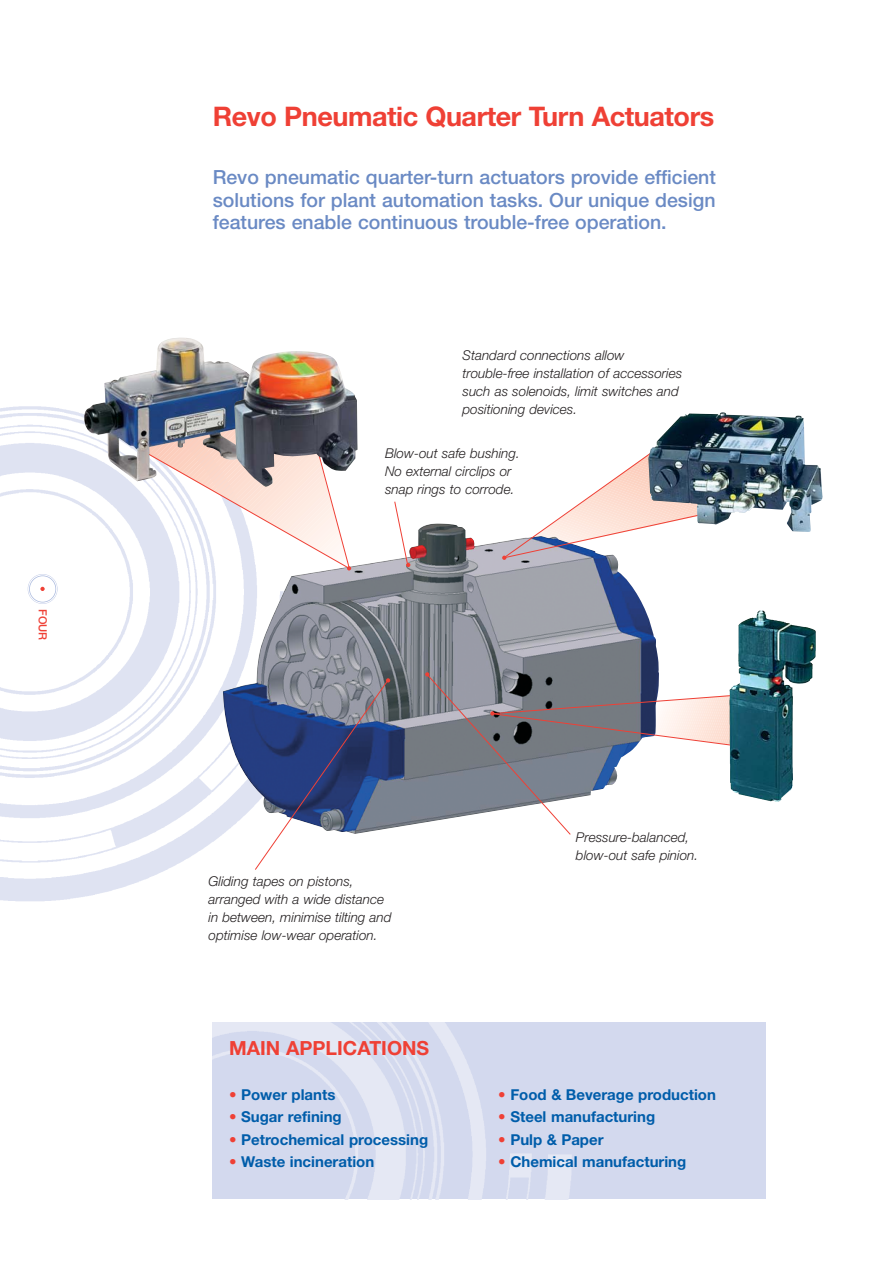
<style>
.page{position:relative;width:893px;height:1263px;background:#fff}
.page>*{position:absolute;margin:0;border:0;box-sizing:border-box;transform-origin:0 0}
.t1{font:700 27px "Helvetica Neue";letter-spacing:-.015em;color:#ef4035}
.t2{font:500 19.5px/22.5px "Helvetica Neue";color:#6a8ac4;text-align:justify}
.t3{font:700 19.5px "Helvetica Neue";color:#ef4035}
.t4{font:700 15px "Helvetica Neue";color:#005daa}
.t5{font:italic 300 13.5px/18px "Helvetica Neue";color:#231f20}
.t6{font:500 11.25px "Helvetica Neue";color:#ef4035}
.s1{color:#ef4035}
</style>
<div class="page">
<img style="left:0;top:406px;width:358px;height:496px">
<img style="left:223px;top:523px;width:436px;height:311px">
<div style="left:213px;top:1023px;width:552px;height:176px;background:#d3d9ee"></div>
<img style="left:213px;top:1023px;width:359px;height:176px">
<img style="left:83px;top:337px;width:151px;height:144px">
<svg style="left:138px;top:404px;width:213px;height:167px"></svg>
<img style="left:761px;top:610px;width:48px;height:18px">
<svg style="left:425px;top:672px;width:362px;height:163px"></svg>
<svg style="left:394px;top:501px;width:16px;height:66px"></svg>
<svg style="left:254px;top:678px;width:136px;height:193px"></svg>
<svg style="left:502px;top:454px;width:157px;height:106px"></svg>
<img style="left:648px;top:412px;width:174px;height:120px">
<img style="left:234px;top:351px;width:123px;height:136px">
<svg style="left:40px;top:587px;width:5px;height:4px"></svg>
<div style="left:29px;top:575px;width:27px;height:28px;border:2px solid #acbbdf;border-radius:50%"></div>
<div style="left:28px;top:574px;width:30px;height:30px;border:1px solid #c6cfe9;border-radius:50%"></div>
<p class="t6" style="left:47px;top:609px;width:33px;rotate:90deg">FOUR</p>
<h1 class="t1" style="left:213px;top:106px;width:503px">Revo Pneumatic Quarter Turn Actuators</h1>
<h2 class="t2" style="left:213px;top:168px;width:504px">Revo pneumatic quarter-turn actuators provide efficient solutions for plant automation tasks. Our unique design features enable continuous trouble-free operation.</h2>
<p class="t5" style="left:462px;top:348px;width:221px">Standard connections allow trouble-free installation of accessories such as solenoids, limit switches and positioning devices.</p>
<p class="t5" style="left:385px;top:445px;width:136px">Blow-out safe bushing.<br>No external circlips or snap rings to corrode.</p>
<p class="t5" style="left:208px;top:874px;width:184px">Gliding tapes on pistons, arranged with a wide distance in between, minimise tilting and optimise low-wear operation.</p>
<p class="t5" style="left:576px;top:830px;width:124px">Pressure-balanced, blow-out safe pinion.</p>
<h2 class="t3" style="left:229px;top:1041px;width:202px">MAIN APPLICATIONS</h2>
<p class="t4" style="left:229px;top:1089px;width:108px"><span class="s1">•</span> Power plants</p>
<p class="t4" style="left:229px;top:1112px;width:114px"><span class="s1">•</span> Sugar refining</p>
<p class="t4" style="left:229px;top:1134px;width:201px"><span class="s1">•</span> Petrochemical processing</p>
<p class="t4" style="left:229px;top:1157px;width:147px"><span class="s1">•</span> Waste incineration</p>
<p class="t4" style="left:498px;top:1089px;width:219px"><span class="s1">•</span> Food &amp; Beverage production</p>
<p class="t4" style="left:498px;top:1111px;width:158px"><span class="s1">•</span> Steel manufacturing</p>
<p class="t4" style="left:498px;top:1134px;width:107px"><span class="s1">•</span> Pulp &amp; Paper</p>
<p class="t4" style="left:498px;top:1156px;width:189px"><span class="s1">•</span> Chemical manufacturing</p>
</div>
